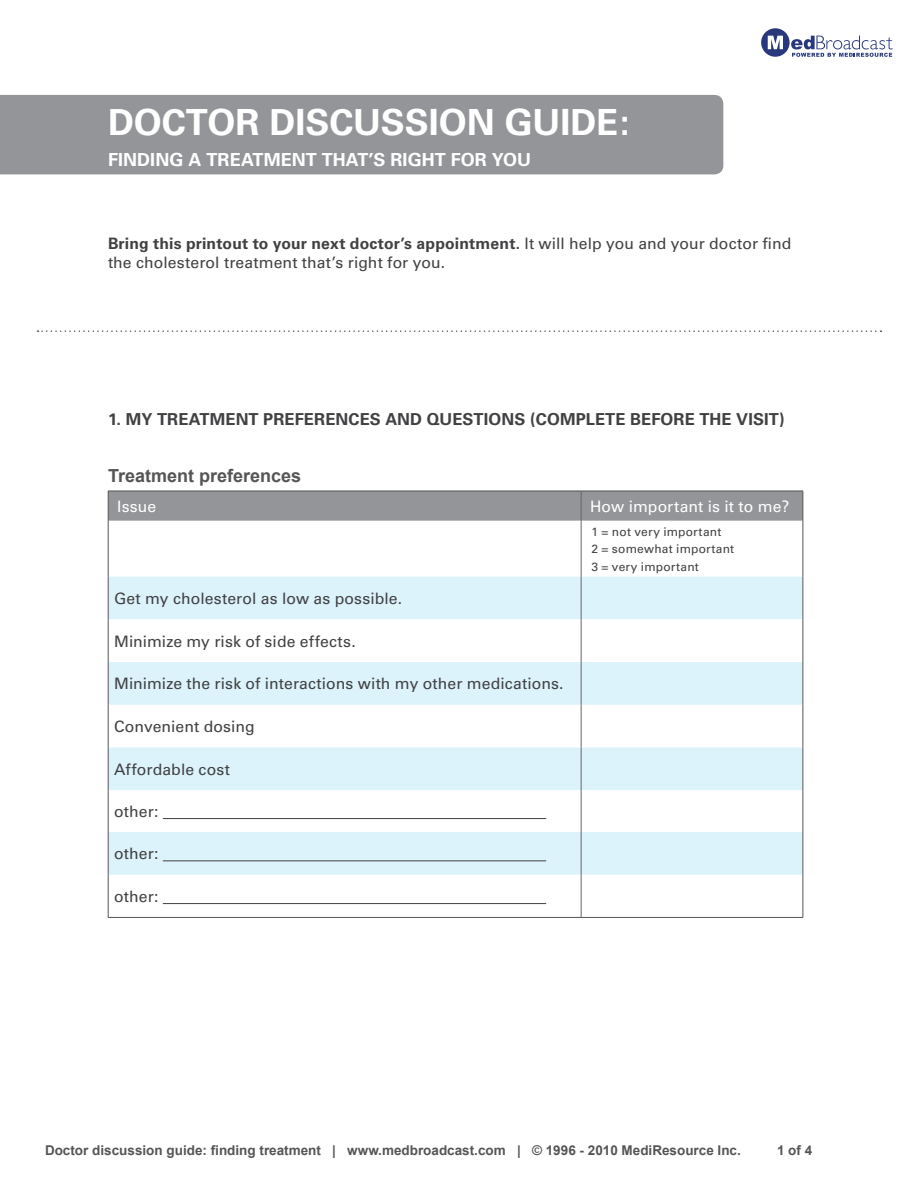
<style>
.page{position:relative;width:918px;height:1188px;background:#fff}
.page>*{position:absolute;margin:0;border:0;box-sizing:border-box;transform-origin:0 0}
.t1{font:700 36px "Univers";color:#fff}
.t2{font:700 18px "Univers";letter-spacing:.005em;color:#fff}
.t3{font:700 18px "Arial";color:#565555}
.t4{font:700 16.5px "Univers";letter-spacing:.005em;color:#414042}
.t5{font:15.75px/18.9px "Univers";letter-spacing:.005em;color:#414042}
.t6{font:15.75px "Univers";letter-spacing:.005em;color:#fff}
.t7{font:700 13.5px "Arial";color:#565555}
.t8{font:12px/17.4px "Univers";letter-spacing:.015em;color:#414042}
.s1{font-weight:700}
</style>
<div class="page">
<div style="left:0;top:95px;width:723px;height:79px;background:#939598"></div>
<div style="left:109px;top:492px;width:694px;height:29px;background:#939598"></div>
<svg style="left:109px;top:521px;width:694px;height:396px"></svg>
<svg style="left:109px;top:577px;width:694px;height:298px;fill:#dcf3fc"></svg>
<hr style="left:581px;top:491px;width:1px;height:30px;background:#686666">
<hr style="left:581px;top:521px;width:1px;height:56px;background:#686666">
<hr style="left:581px;top:577px;width:1px;height:42px;background:#686666">
<hr style="left:581px;top:619px;width:1px;height:43px;background:#686666">
<hr style="left:581px;top:662px;width:1px;height:43px;background:#686666">
<hr style="left:581px;top:705px;width:1px;height:42px;background:#686666">
<hr style="left:581px;top:747px;width:1px;height:43px;background:#686666">
<hr style="left:581px;top:790px;width:1px;height:42px;background:#686666">
<hr style="left:581px;top:832px;width:1px;height:43px;background:#686666">
<hr style="left:581px;top:875px;width:1px;height:42px;background:#686666">
<hr style="left:803px;top:491px;width:1px;height:30px;background:#565555">
<hr style="left:108px;top:521px;width:1px;height:56px;background:#565555">
<hr style="left:803px;top:521px;width:1px;height:56px;background:#565555">
<hr style="left:803px;top:577px;width:1px;height:42px;background:#565555">
<hr style="left:803px;top:619px;width:1px;height:43px;background:#565555">
<hr style="left:803px;top:662px;width:1px;height:43px;background:#565555">
<hr style="left:803px;top:705px;width:1px;height:42px;background:#565555">
<hr style="left:803px;top:747px;width:1px;height:43px;background:#565555">
<hr style="left:803px;top:790px;width:1px;height:42px;background:#565555">
<hr style="left:803px;top:832px;width:1px;height:43px;background:#565555">
<hr style="left:803px;top:875px;width:1px;height:42px;background:#565555">
<hr style="left:108px;top:577px;width:1px;height:42px;background:#565555">
<hr style="left:108px;top:619px;width:1px;height:43px;background:#565555">
<hr style="left:108px;top:662px;width:1px;height:43px;background:#565555">
<hr style="left:108px;top:705px;width:1px;height:42px;background:#565555">
<hr style="left:108px;top:747px;width:1px;height:43px;background:#565555">
<hr style="left:108px;top:790px;width:1px;height:42px;background:#565555">
<hr style="left:108px;top:832px;width:1px;height:43px;background:#565555">
<hr style="left:108px;top:875px;width:1px;height:42px;background:#565555">
<hr style="left:108px;top:917px;width:473px;height:1px;background:#565555">
<hr style="left:581px;top:917px;width:222px;height:1px;background:#565555">
<hr style="left:108px;top:491px;width:473px;height:1px;background:#565555">
<hr style="left:108px;top:491px;width:1px;height:30px;background:#565555">
<hr style="left:581px;top:491px;width:222px;height:1px;background:#565555">
<hr style="left:163px;top:818px;width:383px;height:1px;background:#414042">
<hr style="left:163px;top:860px;width:383px;height:1px;background:#414042">
<hr style="left:163px;top:903px;width:383px;height:1px;background:#414042">
<svg style="left:38px;top:330px;width:843px;height:2px"></svg>
<svg style="left:761px;top:28px;width:29px;height:29px"></svg>
<svg style="left:768px;top:36px;width:15px;height:13px"></svg>
<svg style="left:791px;top:36px;width:102px;height:21px"></svg>
<h1 class="t1" style="left:108px;top:101px;width:523px">DOCTOR DISCUSSION GUIDE:</h1>
<p class="t2" style="left:108px;top:149px;width:425px">FINDING A TREATMENT THAT’S RIGHT FOR YOU</p>
<p class="t5" style="left:108px;top:234px;width:685px"><span class="s1">BRING THIS PRINTOUT TO YOUR NEXT DOCTOR’S APPOINTMENT.</span> It will help you and your doctor find the cholesterol treatment that’s right for you.</p>
<p class="t4" style="left:108px;top:409px;width:678px">1. MY TREATMENT PREFERENCES AND QUESTIONS (COMPLETE BEFORE THE VISIT)</p>
<p class="t3" style="left:108px;top:464px;width:195px">Treatment preferences</p>
<p class="t6" style="left:117px;top:497px;width:41px">Issue</p>
<p class="t6" style="left:590px;top:497px;width:201px">How important is it to me?</p>
<p class="t8" style="left:592px;top:523px;width:144px">1 = not very important<br>2 = somewhat important<br>3 = very important</p>
<p class="t5" style="left:114px;top:589px;width:290px">Get my cholesterol as low as possible.</p>
<p class="t5" style="left:114px;top:632px;width:243px">Minimize my risk of side effects.</p>
<p class="t5" style="left:114px;top:674px;width:451px">Minimize the risk of interactions with my other medications.</p>
<p class="t5" style="left:114px;top:717px;width:142px">Convenient dosing</p>
<p class="t5" style="left:114px;top:760px;width:117px">Affordable cost</p>
<p class="t5" style="left:114px;top:802px;width:46px">other:</p>
<p class="t5" style="left:114px;top:844px;width:46px">other:</p>
<p class="t5" style="left:114px;top:887px;width:46px">other:</p>
<p class="t7" style="left:45px;top:1141px;width:697px">Doctor discussion guide: finding treatment | www.medbroadcast.com | © 1996 - 2010 MediResource Inc.</p>
<p class="t7" style="left:777px;top:1141px;width:37px">1 of 4</p>
</div>
